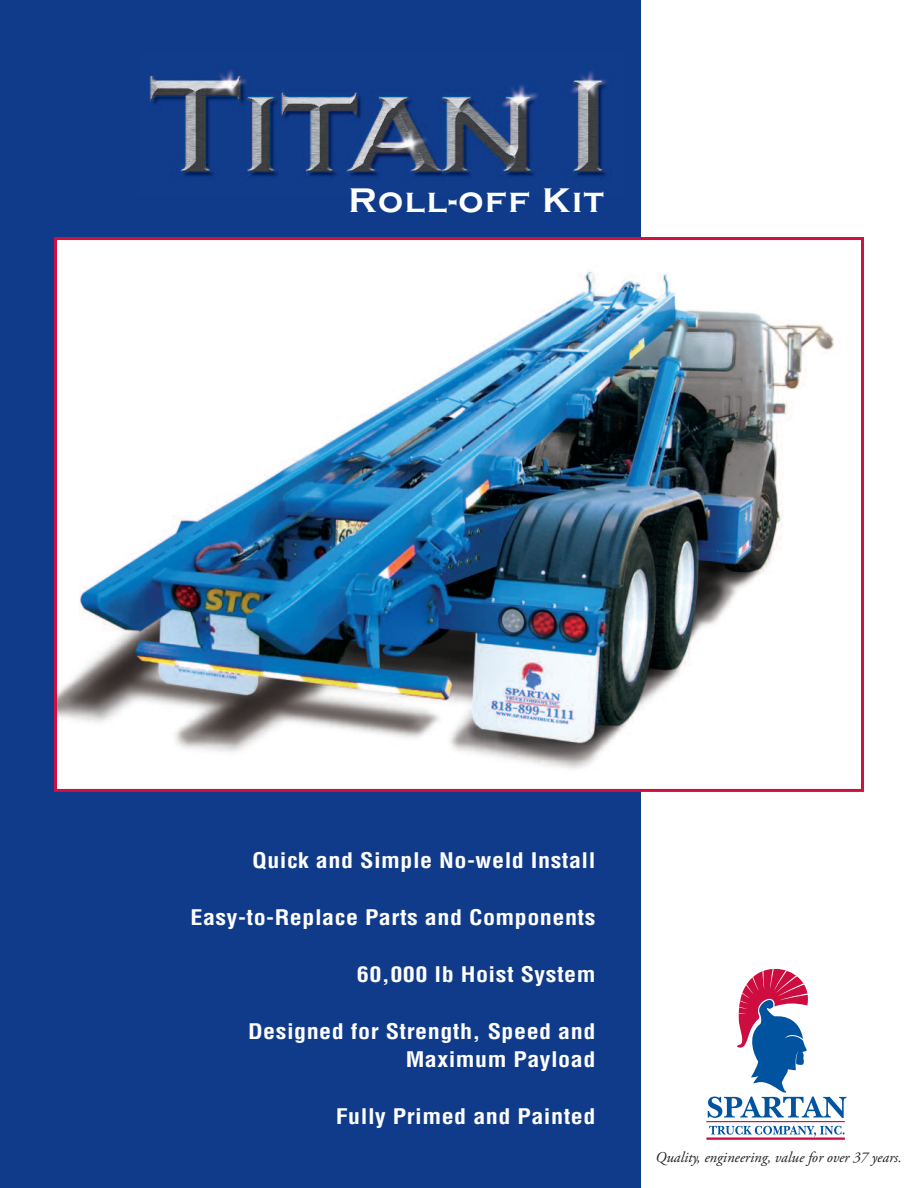
<style>
.page{position:relative;width:918px;height:1188px;background:#fff}
.page>*{position:absolute;margin:0;border:0;box-sizing:border-box;transform-origin:0 0}
.t1{font:700 35.1px "Copperplate Gothic";letter-spacing:.05em;color:#fff}
.t2{font:700 condensed 21px/28.5px "Helvetica";letter-spacing:.02em;color:#fff;text-align:right;scale:1.15 1}
.t3{font:italic 15px "Adobe Garamond Pro";color:#231f20}
</style>
<div class="page">
<div style="left:0;top:0;width:641px;height:1188px;background:#103b8a"></div>
<img style="left:58px;top:241px;width:777px;height:544px">
<div style="left:54px;top:237px;width:810px;height:555px;border:3px solid #cd1141"></div>
<svg style="left:708px;top:969px;width:138px;height:149px"></svg>
<svg style="left:709px;top:1126px;width:136px;height:11px"></svg>
<hr style="left:706px;top:1121px;width:139px;height:1px;background:#cd0d40">
<hr style="left:706px;top:1137px;width:139px;height:3px;background:#cd0d40">
<img style="left:149px;top:70px;width:462px;height:109px">
<h1 class="t1" style="left:348px;top:181px;width:257px">Roll-off Kit</h1>
<p class="t2" style="left:252px;top:848px;width:300px">Quick and Simple No-weld Install</p>
<p class="t2" style="left:190px;top:905px;width:354px">Easy-to-Replace Parts and Components</p>
<p class="t2" style="left:357px;top:962px;width:209px">60,000 lb Hoist System</p>
<p class="t2" style="left:248px;top:1019px;width:304px">Designed for Strength, Speed and<br>Maximum Payload</p>
<p class="t2" style="left:336px;top:1104px;width:227px">Fully Primed and Painted</p>
<p class="t3" style="left:655px;top:1151px;width:248px">Quality, engineering, value for over 37 years.</p>
</div>
